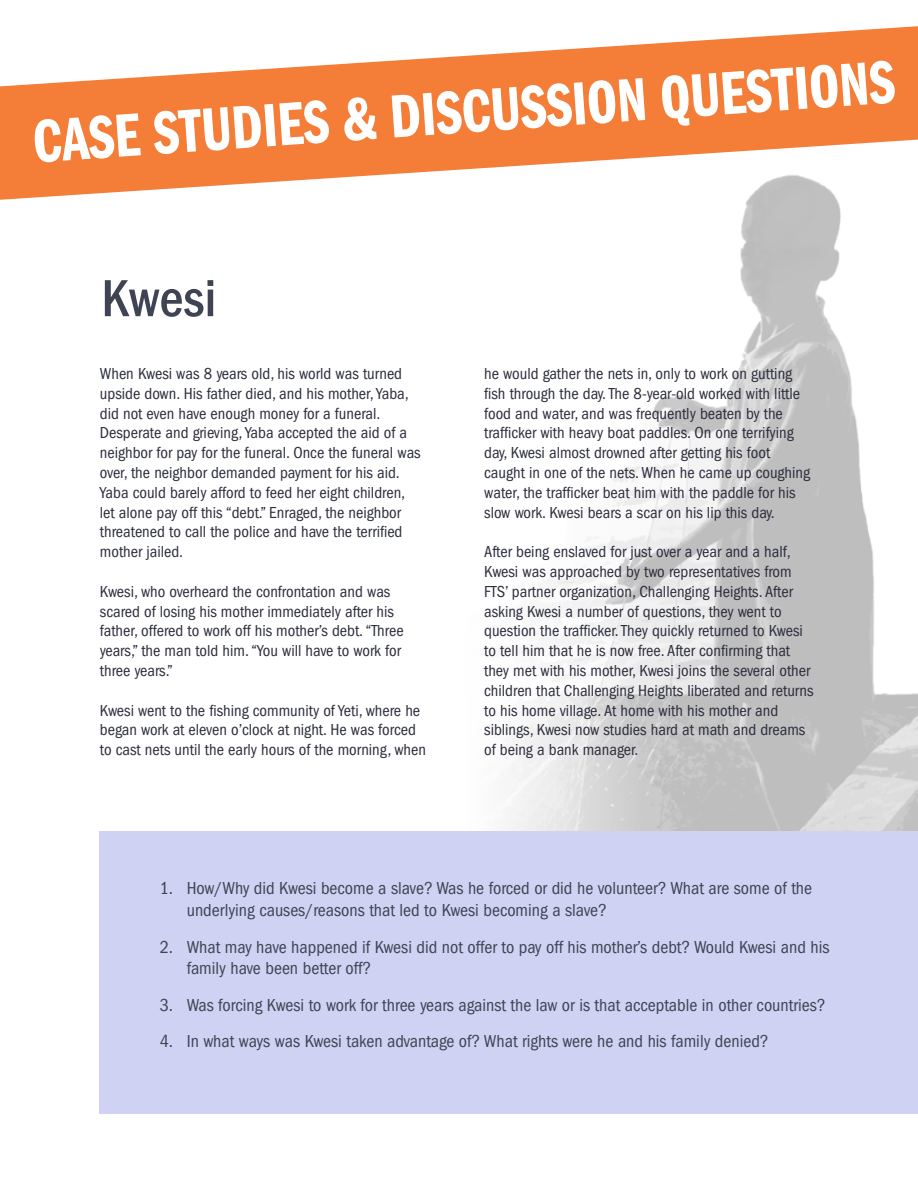
<style>
.page{position:relative;width:918px;height:1188px;background:#fff}
.page>*{position:absolute;margin:0;border:0;box-sizing:border-box;transform-origin:0 0}
.t1{font:63px "ITC Franklin Gothic Std Dm Cp";color:#fff}
.t2{font:500 condensed 54px "ITC Franklin Gothic Std";color:#3e4453}
.t3{font:condensed 18px/21.6px "ITC Franklin Gothic Std";color:#3e4453}
.t4{font:condensed 16.5px/19.8px "ITC Franklin Gothic Std";color:#2c2e3d}
</style>
<div class="page">
<img style="left:507px;top:200px;width:411px;height:631px">
<svg style="left:0;top:26px;width:918px;height:174px;fill:#f47d38"></svg>
<div style="left:100px;top:831px;width:818px;height:283px;background:#cfd2f2"></div>
<p class="t1" style="left:31px;top:107px;width:865px;rotate:-4deg">CASE STUDIES &amp; DISCUSSION QUESTIONS</p>
<p class="t2" style="left:101px;top:268px;width:117px">Kwesi</p>
<p class="t4" style="left:100px;top:364px;width:322px">When Kwesi was 8 years old, his world was turned upside down. His father died, and his mother, Yaba, did not even have enough money for a funeral.<br>Desperate and grieving, Yaba accepted the aid of a neighbor for pay for the funeral. Once the funeral was over, the neighbor demanded payment for his aid.<br>Yaba could barely afford to feed her eight children, let alone pay off this “debt.” Enraged, the neighbor threatened to call the police and have the terrified mother jailed.</p>
<p class="t4" style="left:100px;top:582px;width:305px">Kwesi, who overheard the confrontation and was scared of losing his mother immediately after his father, offered to work off his mother’s debt. “Three years,” the man told him. “You will have to work for three years.”</p>
<p class="t4" style="left:100px;top:700px;width:328px">Kwesi went to the fishing community of Yeti, where he began work at eleven o’clock at night. He was forced to cast nets until the early hours of the morning, when</p>
<p class="t4" style="left:484px;top:364px;width:328px">he would gather the nets in, only to work on gutting fish through the day. The 8-year-old worked with little food and water, and was frequently beaten by the trafficker with heavy boat paddles. On one terrifying day, Kwesi almost drowned after getting his foot caught in one of the nets. When he came up coughing water, the trafficker beat him with the paddle for his slow work. Kwesi bears a scar on his lip this day.</p>
<p class="t4" style="left:484px;top:542px;width:331px">After being enslaved for just over a year and a half, Kwesi was approached by two representatives from FTS’ partner organization, Challenging Heights. After asking Kwesi a number of questions, they went to question the trafficker. They quickly returned to Kwesi to tell him that he is now free. After confirming that they met with his mother, Kwesi joins the several other children that Challenging Heights liberated and returns to his home village. At home with his mother and siblings, Kwesi now studies hard at math and dreams of being a bank manager.</p>
<p class="t3" style="left:187px;top:878px;width:627px;text-indent:-27px">1. How/Why did Kwesi become a slave? Was he forced or did he volunteer? What are some of the underlying causes/reasons that led to Kwesi becoming a slave?</p>
<p class="t3" style="left:187px;top:936px;width:644px;text-indent:-27px">2. What may have happened if Kwesi did not offer to pay off his mother’s debt? Would Kwesi and his family have been better off?</p>
<p class="t3" style="left:160px;top:994px;width:667px">3. Was forcing Kwesi to work for three years against the law or is that acceptable in other countries?</p>
<p class="t3" style="left:160px;top:1031px;width:611px">4. In what ways was Kwesi taken advantage of? What rights were he and his family denied?</p>
</div>
